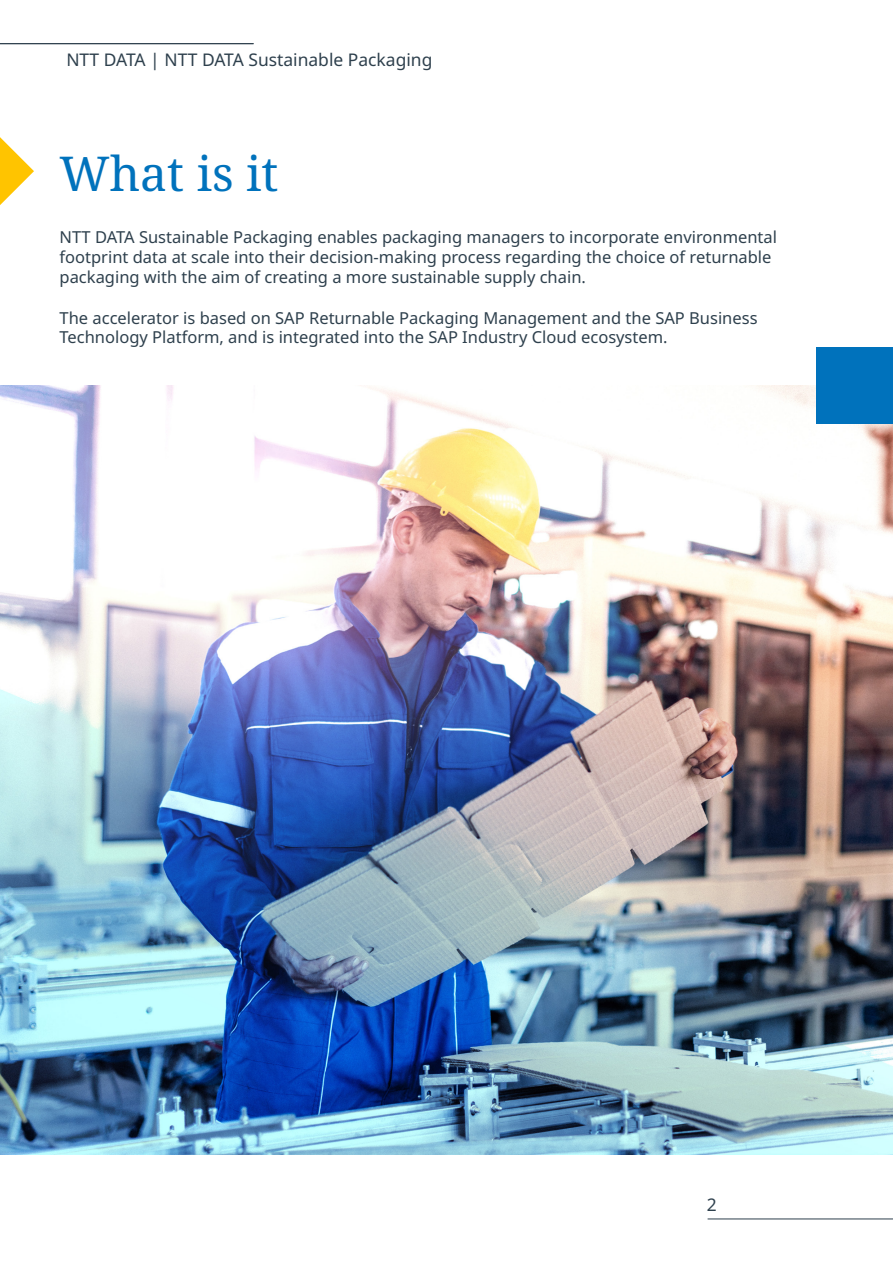
<style>
.page{position:relative;width:893px;height:1263px;background:#fff}
.page>*{position:absolute;margin:0;border:0;box-sizing:border-box;transform-origin:0 0}
.t1{font:48px "Noto Serif";color:#0072bc}
.t2{font:17.4px "Noto Sans";color:#2e404d}
.t3{font:16.5px/19.8px "Noto Sans";color:#2e404d}
</style>
<div class="page">
<svg style="left:0;top:137px;width:34px;height:68px"></svg>
<hr style="left:708px;top:1219px;width:185px;height:1px;background:#2e404d">
<img style="left:0;top:386px;width:893px;height:769px">
<hr style="left:0;top:43px;width:254px;height:1px;background:#2e404d">
<div style="left:816px;top:347px;width:77px;height:77px;background:#0072bc"></div>
<p class="t2" style="left:66px;top:48px;width:368px">NTT DATA | NTT DATA Sustainable Packaging</p>
<h1 class="t1" style="left:60px;top:141px;width:220px">What is it</h1>
<p class="t3" style="left:60px;top:227px;width:719px">NTT DATA Sustainable Packaging enables packaging managers to incorporate environmental footprint data at scale into their decision-making process regarding the choice of returnable packaging with the aim of creating a more sustainable supply chain.</p>
<p class="t3" style="left:60px;top:308px;width:700px">The accelerator is based on SAP Returnable Packaging Management and the SAP Business<br>Technology Platform, and is integrated into the SAP Industry Cloud ecosystem.</p>
<p class="t2" style="left:707px;top:1193px;width:11px">2</p>
</div>
